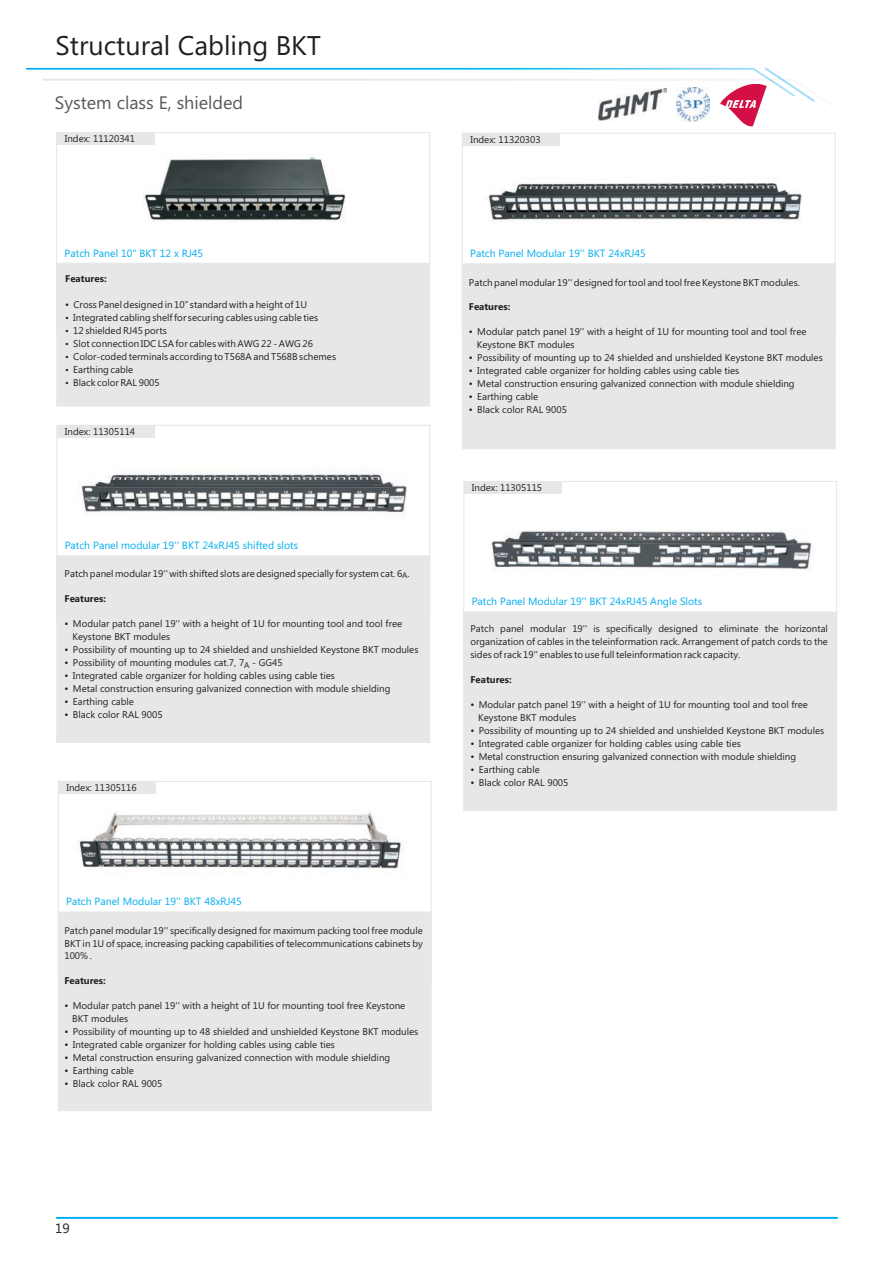
<style>
.page{position:relative;width:893px;height:1263px;background:#fff}
.page>*{position:absolute;margin:0;border:0;box-sizing:border-box;transform-origin:0 0}
.t1{font:27px "Ebrima";color:#231f20}
.t2{font:18px "Ebrima";color:#57585a}
.t3{font:13.5px "Ebrima";color:#231f20}
.t4{font:10.5px "Ebrima";color:#00aeef}
.t5{font:9.75px/12.9px "Ebrima";color:#231f20}
.t6{font:700 9.75px "Ebrima";color:#231f20}
.t7{font:8.25px "Ebrima";color:#231f20}
</style>
<div class="page">
<img style="left:26px;top:68px;width:739px;height:21px">
<img style="left:765px;top:68px;width:50px;height:34px">
<img style="left:56px;top:1217px;width:782px;height:2px">
<div style="left:57px;top:133px;width:98px;height:12px;background:#e6e7e9"></div>
<div style="left:56px;top:263px;width:374px;height:143px;background:#e6e7e9"></div>
<img style="left:143px;top:156px;width:203px;height:66px">
<img style="left:676px;top:87px;width:34px;height:35px">
<img style="left:599px;top:89px;width:68px;height:32px">
<img style="left:720px;top:85px;width:47px;height:41px">
<div style="left:56px;top:555px;width:374px;height:188px;background:#e6e7e9"></div>
<div style="left:56px;top:425px;width:374px;height:197px;border:1px solid #e6e7e9"></div>
<div style="left:57px;top:425px;width:98px;height:12px;background:#e6e7e9"></div>
<img style="left:82px;top:470px;width:325px;height:45px">
<div style="left:58px;top:911px;width:374px;height:200px;background:#e6e7e9;border:1px solid #e6e7e9"></div>
<div style="left:58px;top:781px;width:374px;height:197px;border:1px solid #e6e7e9"></div>
<div style="left:58px;top:781px;width:98px;height:12px;background:#e6e7e9"></div>
<img style="left:76px;top:812px;width:328px;height:57px">
<div style="left:462px;top:263px;width:374px;height:186px;background:#e6e7e9"></div>
<div style="left:462px;top:133px;width:374px;height:197px;border:1px solid #e6e7e9"></div>
<div style="left:462px;top:133px;width:98px;height:12px;background:#e6e7e9"></div>
<img style="left:488px;top:179px;width:314px;height:43px">
<img style="left:491px;top:530px;width:322px;height:40px">
<div style="left:463px;top:611px;width:374px;height:200px;background:#e6e7e9;border:1px solid #e6e7e9"></div>
<div style="left:463px;top:481px;width:374px;height:197px;border:1px solid #e6e7e9"></div>
<div style="left:464px;top:481px;width:98px;height:13px;background:#e6e7e9"></div>
<h1 class="t1" style="left:56px;top:36px;width:267px">Structural Cabling BKT</h1>
<h2 class="t2" style="left:55px;top:95px;width:190px">System class E, shielded</h2>
<p class="t5" style="left:65px;top:133px;width:72px">Index: 11120341</p>
<p class="t4" style="left:65px;top:249px;width:140px">Patch Panel 10" BKT 12 x RJ45</p>
<p class="t6" style="left:65px;top:275px;width:43px">Features:</p>
<p class="t5" style="left:73px;top:299px;width:264px">Cross Panel designed in 10” standard with a height of 1U Integrated cabling shelf for securing cables using cable ties<br>12 shielded RJ45 ports<br>Slot connection IDC LSA for cables with AWG 22 - AWG 26<br>Color-coded terminals according to T568A and T568B schemes Earthing cable<br>Black color RAL 9005</p>
<p class="t5" style="left:65px;top:426px;width:72px">Index: 11305114</p>
<p class="t4" style="left:65px;top:541px;width:235px">Patch Panel modular 19'' BKT 24xRJ45 shifted slots</p>
<p class="t5" style="left:65px;top:568px;width:347px">Patch panel modular 19'' with shifted slots are designed specially for system cat. 6 .<sub>A</sub></p>
<p class="t6" style="left:65px;top:595px;width:43px">Features:</p>
<p class="t5" style="left:72px;top:618px;width:348px">Modular patch panel 19'' with a height of 1U for mounting tool and tool free Keystone BKT modules<br>Possibility of mounting up to 24 shielded and unshielded Keystone BKT modules Possibility of mounting modules cat.7, 7 - GG45</p>
<p class="t7" style="left:244px;top:661px;width:7px">A</p>
<p class="t5" style="left:73px;top:670px;width:319px">Integrated cable organizer for holding cables using cable ties<br>Metal construction ensuring galvanized connection with module shielding Earthing cable<br>Black color RAL 9005</p>
<p class="t5" style="left:66px;top:782px;width:72px">Index: 11305116</p>
<p class="t4" style="left:66px;top:898px;width:177px">Patch Panel Modular 19'' BKT 48xRJ45</p>
<p class="t5" style="left:64px;top:924px;width:360px;text-align:justify">Patch panel modular 19'' specifically designed for maximum packing tool free module BKT in 1U of space, increasing packing capabilities of telecommunications cabinets by 100% .</p>
<p class="t6" style="left:64px;top:977px;width:43px">Features:</p>
<p class="t5" style="left:72px;top:1000px;width:348px">Modular patch panel 19'' with a height of 1U for mounting tool free Keystone BKT modules<br>Possibility of mounting up to 48 shielded and unshielded Keystone BKT modules Integrated cable organizer for holding cables using cable ties<br>Metal construction ensuring galvanized connection with module shielding Earthing cable<br>Black color RAL 9005</p>
<p class="t5" style="left:470px;top:134px;width:72px">Index: 11320303</p>
<p class="t4" style="left:470px;top:249px;width:177px">Patch Panel Modular 19'' BKT 24xRJ45</p>
<p class="t5" style="left:469px;top:277px;width:333px">Patch panel modular 19'' designed for tool and tool free Keystone BKT modules.</p>
<p class="t6" style="left:469px;top:303px;width:43px">Features:</p>
<p class="t5" style="left:477px;top:326px;width:348px">Modular patch panel 19'' with a height of 1U for mounting tool and tool free Keystone BKT modules<br>Possibility of mounting up to 24 shielded and unshielded Keystone BKT modules Integrated cable organizer for holding cables using cable ties<br>Metal construction ensuring galvanized connection with module shielding Earthing cable<br>Black color RAL 9005</p>
<p class="t5" style="left:472px;top:482px;width:72px">Index: 11305115</p>
<p class="t4" style="left:472px;top:598px;width:232px">Patch Panel Modular 19'' BKT 24xRJ45 Angle Slots</p>
<p class="t5" style="left:470px;top:623px;width:359px;text-align:justify">Patch panel modular 19'' is specifically designed to eliminate the horizontal organization of cables in the teleinformation rack. Arrangement of patch cords to the sides of rack 19'' enables to use full teleinformation rack capacity.</p>
<p class="t6" style="left:470px;top:676px;width:43px">Features:</p>
<p class="t5" style="left:478px;top:699px;width:348px">Modular patch panel 19'' with a height of 1U for mounting tool and tool free Keystone BKT modules<br>Possibility of mounting up to 24 shielded and unshielded Keystone BKT modules Integrated cable organizer for holding cables using cable ties<br>Metal construction ensuring galvanized connection with module shielding Earthing cable<br>Black color RAL 9005</p>
<h3 class="t3" style="left:55px;top:1223px;width:16px">19</h3>
</div>
